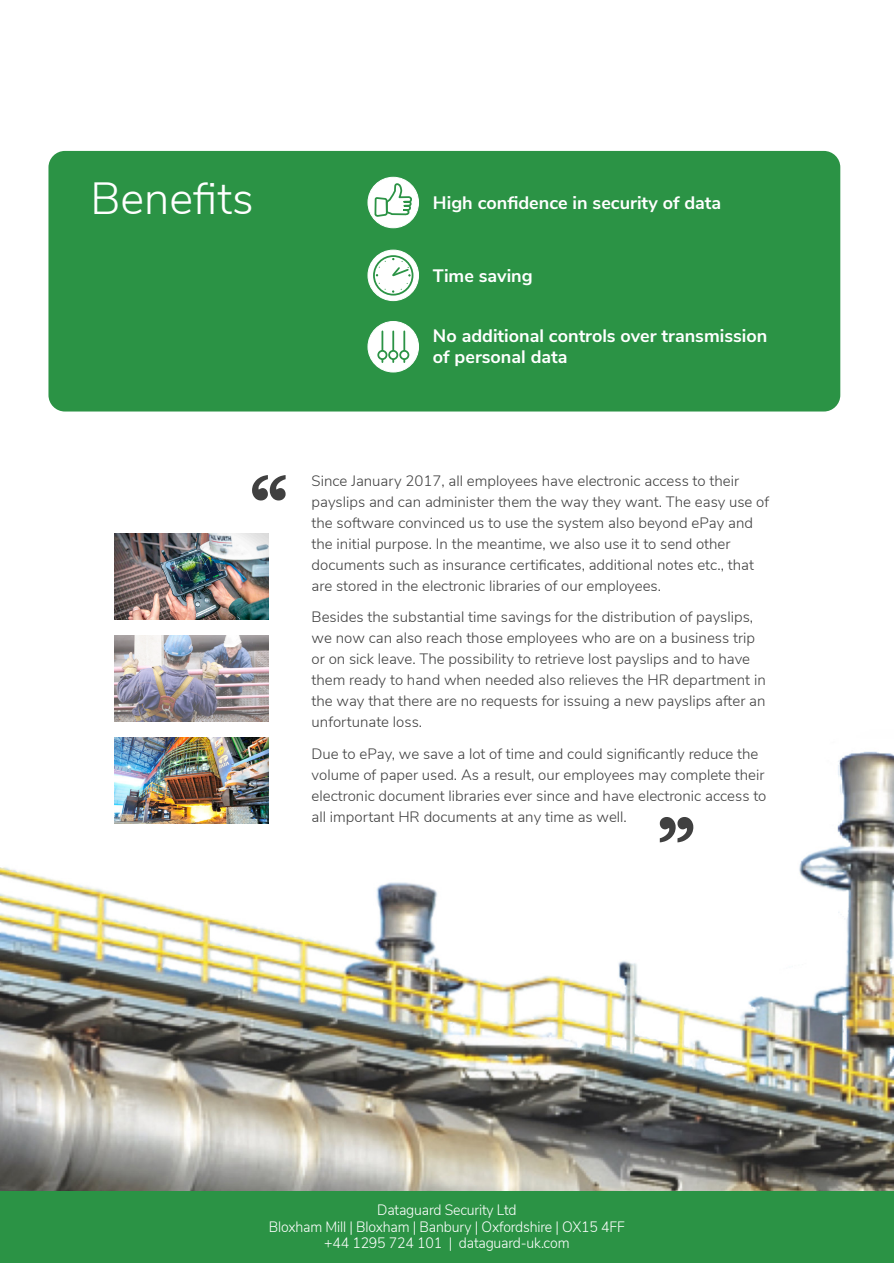
<style>
.page{position:relative;width:894px;height:1263px;background:#fff}
.page>*{position:absolute;margin:0;border:0;box-sizing:border-box;transform-origin:0 0}
.t1{font:700 92.1px "Oriya MN";color:#404040}
.t2{font:300 45px "Nunito Sans";color:#fff}
.t3{font:700 18px/21px "Nunito Sans";color:#fff}
.t4{font:300 15px/21px "Nunito Sans";color:#404040}
.t5{font:300 15px/16.5px "Nunito Sans";letter-spacing:-.015em;color:#fff;text-align:center;scale:.94 1}
</style>
<div class="page">
<img style="left:0;top:533px;width:893px;height:658px">
<div style="left:48px;top:151px;width:792px;height:260px;background:#2b9345;border:2px solid #2b9345;border-radius:16px"></div>
<div style="left:367px;top:177px;width:51px;height:51px;background:#fff;border:1px solid #fff;border-radius:50%"></div>
<div style="left:367px;top:250px;width:51px;height:51px;background:#fff;border:1px solid #fff;border-radius:50%"></div>
<svg style="left:372px;top:182px;width:41px;height:230px"></svg>
<div style="left:367px;top:321px;width:51px;height:51px;background:#fff;border:1px solid #fff;border-radius:50%"></div>
<hr style="left:381px;top:331px;width:2px;height:31px;background:#2b9345">
<hr style="left:392px;top:331px;width:2px;height:31px;background:#2b9345">
<hr style="left:403px;top:331px;width:2px;height:31px;background:#2b9345">
<div style="left:377px;top:350px;width:10px;height:10px;background:#fff;border:2px solid #2b9345;border-radius:50%"></div>
<div style="left:388px;top:350px;width:10px;height:10px;background:#fff;border:2px solid #2b9345;border-radius:50%"></div>
<div style="left:399px;top:350px;width:10px;height:10px;background:#fff;border:2px solid #2b9345;border-radius:50%"></div>
<img style="left:115px;top:636px;width:154px;height:85px">
<img style="left:115px;top:534px;width:154px;height:85px">
<img style="left:115px;top:738px;width:154px;height:85px">
<div style="left:0;top:1191px;width:893px;height:72px;background:#2b9345"></div>
<h2 class="t2" style="left:90px;top:168px;width:165px">Benefits</h2>
<p class="t3" style="left:433px;top:192px;width:290px">High confidence in security of data</p>
<p class="t3" style="left:433px;top:265px;width:101px">Time saving</p>
<p class="t3" style="left:433px;top:325px;width:336px">No additional controls over transmission of personal data</p>
<h1 class="t1" style="left:250px;top:467px;width:39px">‘‘</h1>
<p class="t4" style="left:311px;top:470px;width:459px">Since January 2017, all employees have electronic access to their payslips and can administer them the way they want. The easy use of the software convinced us to use the system also beyond ePay and the initial purpose. In the meantime, we also use it to send other documents such as insurance certificates, additional notes etc., that are stored in the electronic libraries of our employees.</p>
<p class="t4" style="left:311px;top:607px;width:455px">Besides the substantial time savings for the distribution of payslips, we now can also reach those employees who are on a business trip or on sick leave. The possibility to retrieve lost payslips and to have them ready to hand when needed also relieves the HR department in the way that there are no requests for issuing a new payslips after an unfortunate loss.</p>
<p class="t4" style="left:311px;top:743px;width:456px">Due to ePay, we save a lot of time and could significantly reduce the volume of paper used. As a result, our employees may complete their electronic document libraries ever since and have electronic access to all important HR documents at any time as well.</p>
<h1 class="t1" style="left:695px;top:851px;width:39px;rotate:-180deg">‘‘</h1>
<p class="t5" style="left:269px;top:1202px;width:380px">Dataguard Security Ltd<br>Bloxham Mill | Bloxham | Banbury | Oxfordshire | OX15 4FF +44 1295 724 101 | dataguard-uk.com</p>
</div>
